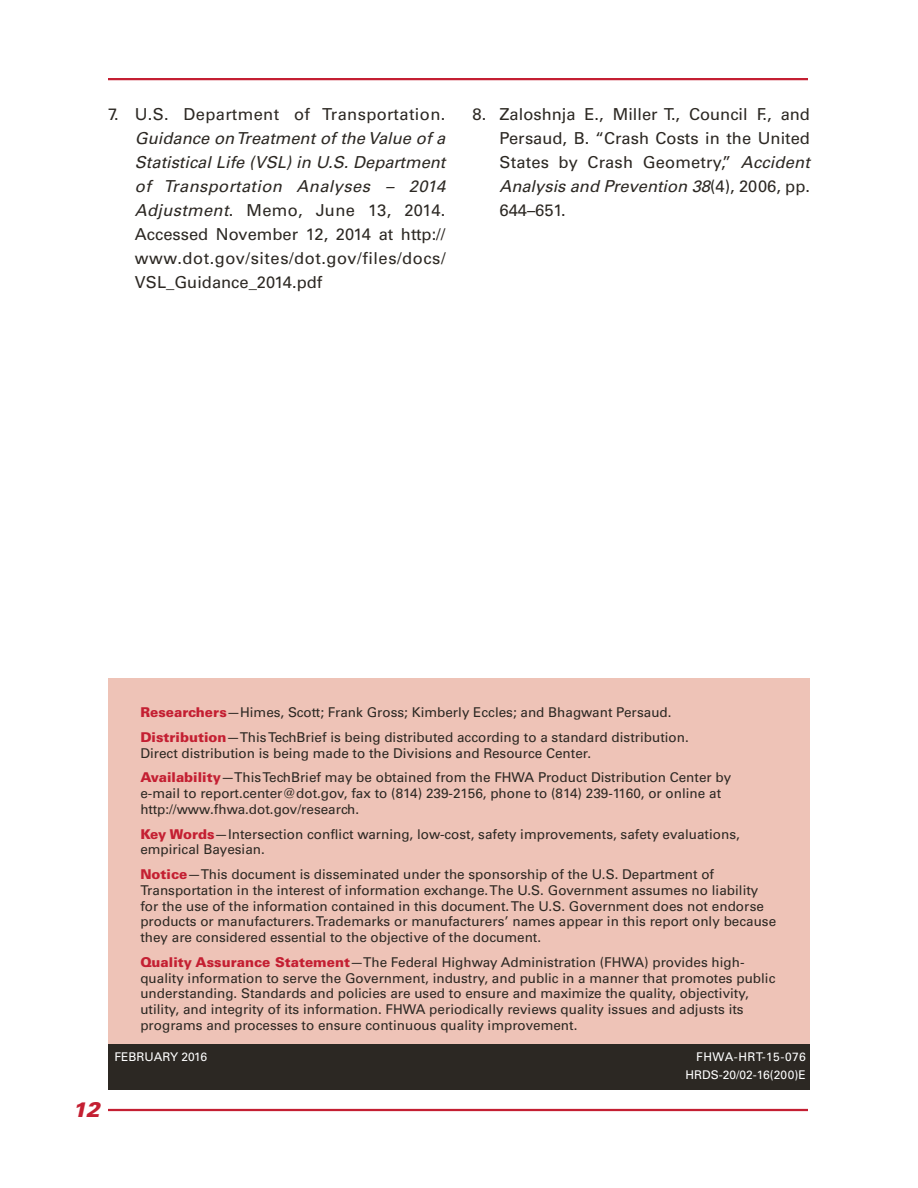
<style>
.page{position:relative;width:918px;height:1188px;background:#fff}
.page>*{position:absolute;margin:0;border:0;box-sizing:border-box;transform-origin:0 0}
.t1{font:italic 900 21px "Univers LT Std";color:#c41f32}
.t2{font:16.5px/24px "Univers LT Std";letter-spacing:.01em;color:#2c2823;text-align:justify}
.t3{font:13.5px/15.8px "Univers LT Std";color:#2c2823}
.t4{font:12px/18px "Univers LT Std";color:#fff;text-align:right}
.s1{font-style:italic}
.s2{font-weight:900;color:#c41f32}
</style>
<div class="page">
<hr style="left:108px;top:1109px;width:700px;height:2px;background:#c41f32">
<hr style="left:108px;top:78px;width:700px;height:2px;background:#c41f32">
<div style="left:108px;top:678px;width:702px;height:368px;background:#eec3b7"></div>
<div style="left:108px;top:1045px;width:702px;height:45px;background:#2c2823"></div>
<p class="t2" style="left:108px;top:102px;width:339px">7. U.S. Department of Transportation.</p>
<p class="t2" style="left:135px;top:126px;width:312px"><span class="s1">Guidance on Treatment of the Value of a Statistical Life (VSL) in U.S. Department of Transportation Analyses – 2014<br>Adjustment</span>. Memo, June 13, 2014.<br>Accessed November 12, 2014 at http:// www.dot.gov/sites/dot.gov/files/docs/ VSL_Guidance_2014.pdf</p>
<p class="t2" style="left:499px;top:102px;width:312px;text-indent:-27px">8. Zaloshnja E., Miller T., Council F., and Persaud, B. “Crash Costs in the United States by Crash Geometry,” <span class="s1">Accident Analysis and Prevention 38</span>(4), 2006, pp.<br>644–651.</p>
<p class="t3" style="left:140px;top:700px;width:550px;line-height:24.8px"><span class="s2">Researchers</span>—Himes, Scott; Frank Gross; Kimberly Eccles; and Bhagwant Persaud.<br><span class="s2">Distribution</span>—This TechBrief is being distributed according to a standard distribution.</p>
<p class="t3" style="left:140px;top:740px;width:592px;line-height:24.8px">Direct distribution is being made to the Divisions and Resource Center.<br><span class="s2">Availability</span>—This TechBrief may be obtained from the FHWA Product Distribution Center by</p>
<p class="t3" style="left:140px;top:785px;width:582px">e-mail to report.center@dot.gov, fax to (814) 239-2156, phone to (814) 239-1160, or online at http://www.fhwa.dot.gov/research.</p>
<p class="t3" style="left:140px;top:826px;width:601px"><span class="s2">Key Words</span>—Intersection conflict warning, low-cost, safety improvements, safety evaluations, empirical Bayesian.</p>
<p class="t3" style="left:140px;top:866px;width:637px"><span class="s2">Notice</span>—This document is disseminated under the sponsorship of the U.S. Department of Transportation in the interest of information exchange. The U.S. Government assumes no liability for the use of the information contained in this document. The U.S. Government does not endorse products or manufacturers. Trademarks or manufacturers’ names appear in this report only because they are considered essential to the objective of the document.</p>
<p class="t3" style="left:140px;top:954px;width:637px"><span class="s2">Quality Assurance Statement</span>—The Federal Highway Administration (FHWA) provides high&shy;quality information to serve the Government, industry, and public in a manner that promotes public understanding. Standards and policies are used to ensure and maximize the quality, objectivity, utility, and integrity of its information. FHWA periodically reviews quality issues and adjusts its programs and processes to ensure continuous quality improvement.</p>
<h1 class="t1" style="left:72px;top:1096px;width:29px">12</h1>
<p class="t4" style="left:114px;top:1048px;width:94px">FEBRUARY 2016</p>
<p class="t4" style="left:685px;top:1048px;width:122px">FHWA-HRT-15-076<br>HRDS-20/02-16(200)E</p>
</div>
